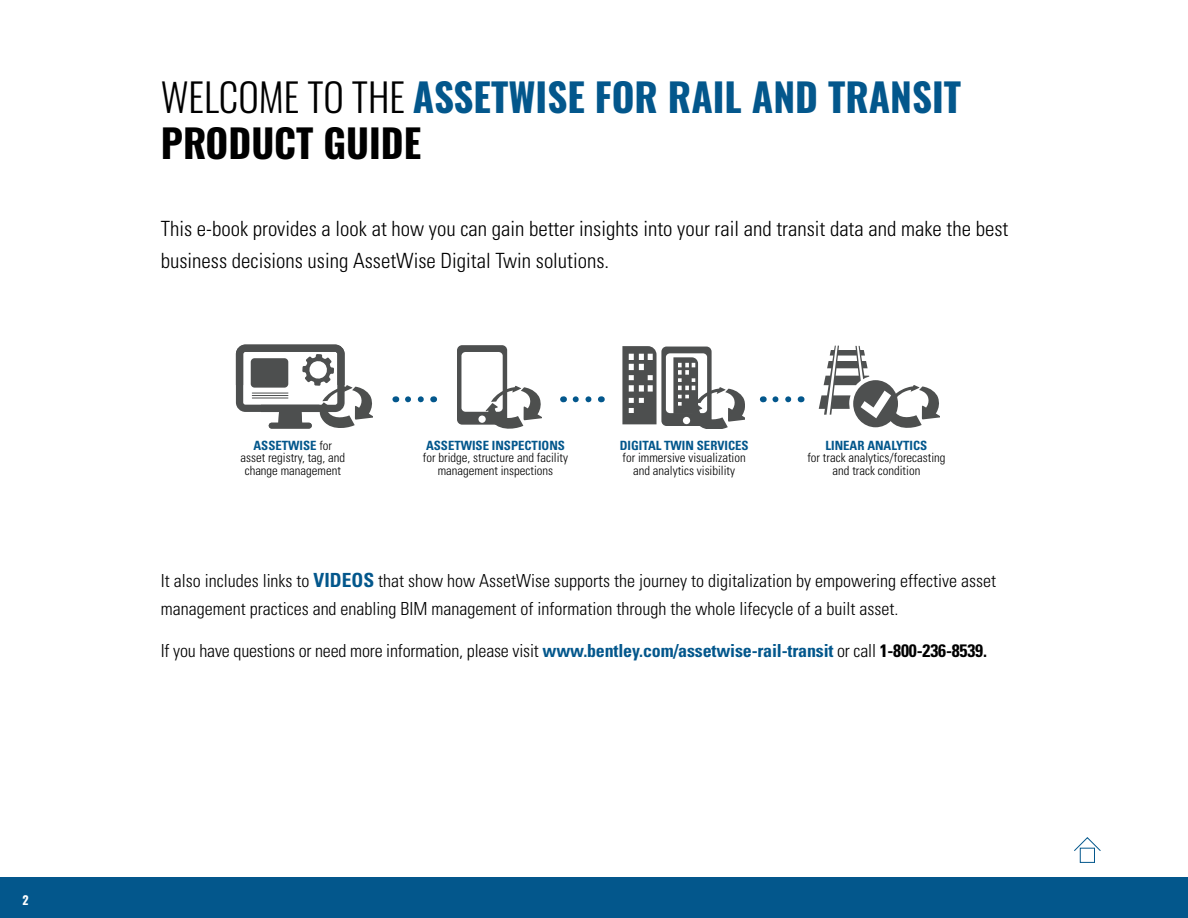
<style>
.page{position:relative;width:1188px;height:918px;background:#fff}
.page>*{position:absolute;margin:0;border:0;box-sizing:border-box;transform-origin:0 0}
.t1{font:700 39px/46.5px "Oswald";color:#03578c}
.t2{font:300 condensed 21px/31.5px "Univers";color:#000}
.t3{font:300 condensed 18px/28.5px "Univers";color:#000}
.t4{font:300 condensed 12.75px/12.8px "Univers";color:#000;text-align:center}
.t5{font:700 condensed 12.75px "Univers";color:#03578c}
.t6{font:700 12px "Oswald";color:#fff}
.s1{font-weight:300;color:#000}
.s2{color:#000}
.s3{font-weight:700;color:#03578c}
.s4{font-weight:700;font-size:19.5px;color:#03578c}
.s5{font-weight:700}
</style>
<div class="page">
<div style="left:0;top:878px;width:1188px;height:40px;background:#03578c"></div>
<div style="left:1080px;top:848px;width:15px;height:15px;border:1px solid #03578c"></div>
<svg style="left:1074px;top:837px;width:27px;height:15px"></svg>
<svg style="left:408px;top:396px;width:16px;height:6px"></svg>
<svg style="left:576px;top:396px;width:16px;height:6px"></svg>
<svg style="left:775px;top:396px;width:17px;height:6px"></svg>
<svg style="left:236px;top:345px;width:137px;height:84px"></svg>
<svg style="left:457px;top:345px;width:84px;height:84px"></svg>
<svg style="left:819px;top:346px;width:121px;height:82px"></svg>
<svg style="left:622px;top:346px;width:123px;height:83px"></svg>
<p class="t6" style="left:22px;top:894px;width:8px">2</p>
<h1 class="t1" style="left:161px;top:76px;width:802px"><span class="s1">WELCOME TO THE</span> ASSETWISE FOR RAIL AND TRANSIT<br><span class="s2">PRODUCT GUIDE</span></h1>
<p class="t2" style="left:161px;top:213px;width:849px">This e-book provides a look at how you can gain better insights into your rail and transit data and make the best business decisions using AssetWise Digital Twin solutions.</p>
<p class="t4" style="left:240px;top:439px;width:106px"><span class="s3">ASSETWISE</span> for asset registry, tag, and change management</p>
<p class="t5" style="left:620px;top:437px;width:130px">DIGITAL TWIN SERVICES</p>
<p class="t5" style="left:426px;top:437px;width:140px">ASSETWISE INSPECTIONS</p>
<p class="t4" style="left:423px;top:451px;width:147px">for bridge, structure and facility management inspections</p>
<p class="t4" style="left:623px;top:451px;width:125px">for immersive visualization and analytics visibility</p>
<p class="t5" style="left:826px;top:437px;width:103px">LINEAR ANALYTICS</p>
<p class="t4" style="left:807px;top:451px;width:140px">for track analytics/forecasting and track condition</p>
<p class="t3" style="left:161px;top:566px;width:837px">It also includes links to <span class="s4">VIDEOS</span> that show how AssetWise supports the journey to digitalization by empowering effective asset management practices and enabling BIM management of information through the whole lifecycle of a built asset.</p>
<p class="t3" style="left:161px;top:637px;width:828px">If you have questions or need more information, please visit <span class="s3">www.bentley.com/assetwise-rail-transit</span> or call <span class="s5">1-800-236-8539.</span></p>
</div>
